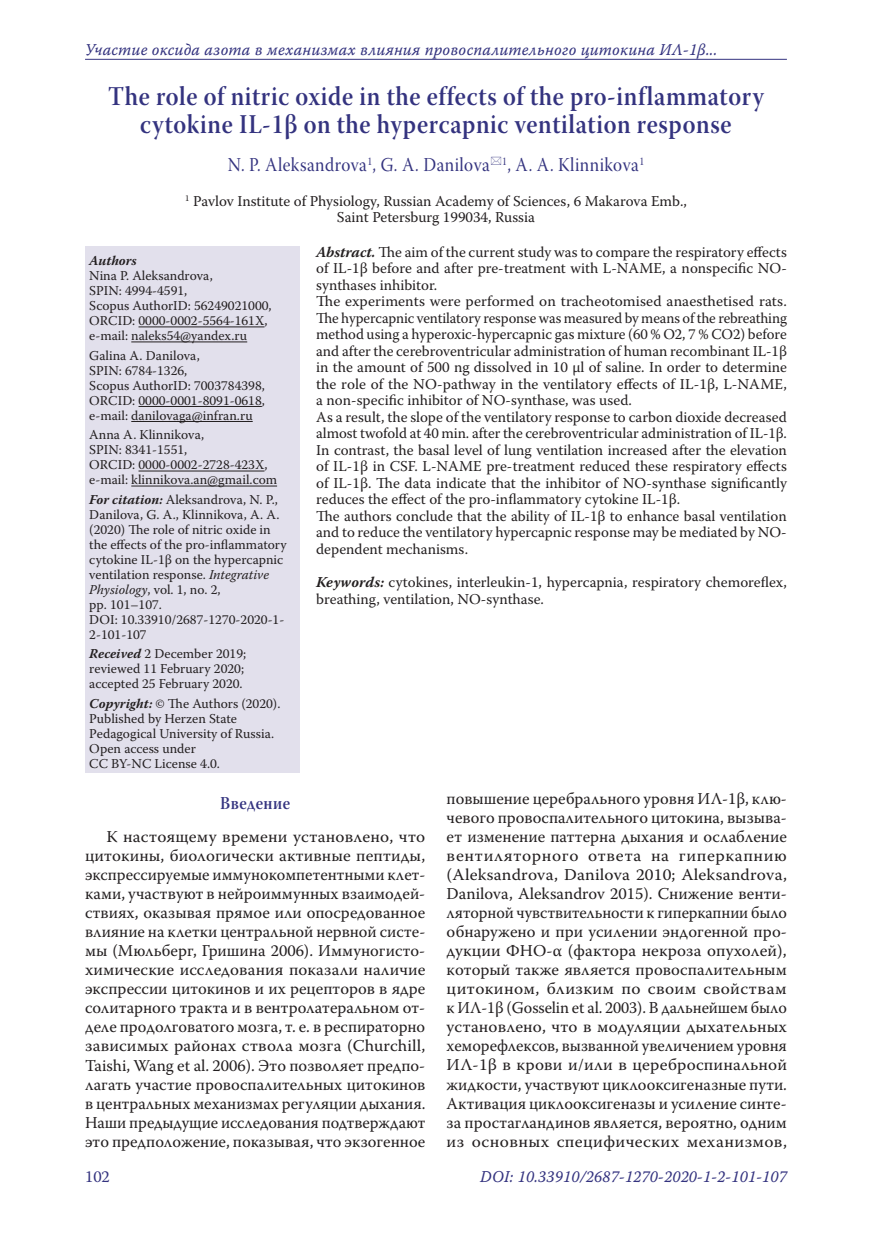
<style>
.page{position:relative;width:872px;height:1234px;background:#fff}
.page>*{position:absolute;margin:0;border:0;box-sizing:border-box;transform-origin:0 0}
.Заголовок_1{font:27px/28.5px "Warnock Pro Semibold Subh";letter-spacing:.025em;color:#34337f;text-align:center;scale:.9 1}
.Заголовок_2{font:19.5px "Warnock Pro Subh";letter-spacing:.025em;color:#34337f;scale:.9 1}
.Заголовок_3{font:18px "Warnock Pro Semibold Subh";letter-spacing:.025em;color:#34337f;scale:.9 1}
.Body{font:16.5px/19px "Warnock Pro";letter-spacing:.005em;color:#231f20;text-align:justify}
.Body-2{font:16.5px/19px "Warnock Pro";letter-spacing:.005em;color:#231f20;text-align:justify;scale:1.04 1}
.t1{font:16.5px "Warnock Pro It Capt";letter-spacing:.01em;color:#34337f;scale:.95 1}
.t2{font:16.5px "Warnock Pro";color:#34337f}
.Annotation{font:15px/16.5px "Warnock Pro";color:#231f20;text-align:justify}
.Заголовок_2-2{font:15px/16.5px "Warnock Pro";color:#231f20;text-align:center}
.Affiliation_info{font:13.5px/15px "Warnock Pro";color:#231f20}
.s1{font-weight:700;font-style:italic}
.s2{font-style:italic}
</style>
<div class="page">
<hr style="left:85px;top:59px;width:702px;height:1px;background:#34337f">
<div style="left:85px;top:246px;width:214px;height:526px;background:#e2e0ec"></div>
<hr style="left:138px;top:326px;width:126px;height:1px;background:#231f20">
<hr style="left:131px;top:341px;width:116px;height:1px;background:#231f20">
<hr style="left:138px;top:406px;width:124px;height:1px;background:#231f20">
<hr style="left:131px;top:421px;width:122px;height:1px;background:#231f20">
<hr style="left:138px;top:470px;width:126px;height:1px;background:#231f20">
<hr style="left:131px;top:485px;width:146px;height:1px;background:#231f20">
<p class="t1" style="left:85px;top:39px;width:667px">Участие оксида азота в механизмах влияния провоспалительного цитокина ИЛ-1β...</p>
<p class="Заголовок_1" style="left:108px;top:81px;width:730px">The role of nitric oxide in the effects of the pro-inflammatory cytokine IL-1β on the hypercapnic ventilation response</p>
<p class="Заголовок_2" style="left:228px;top:154px;width:464px">N. P. Aleksandrova<sup>1</sup>, G. A. Danilova <sup>1</sup>, A. A. Klinnikova<sup>1</sup></p>
<p class="Заголовок_2-2" style="left:185px;top:192px;width:503px"><sup>1</sup> Pavlov Institute of Physiology, Russian Academy of Sciences, 6 Makarova Emb.,<br>Saint Petersburg 199034, Russia</p>
<p class="Affiliation_info" style="left:89px;top:253px;width:184px"><span class="s1">Authors<br></span>Nina P. Aleksandrova,<br>SPIN: 4994-4591,<br>Scopus AuthorID: 56249021000,<br>ORCID: 0000-0002-5564-161X, e-mail: naleks54@yandex.ru</p>
<p class="Affiliation_info" style="left:89px;top:347px;width:177px">Galina A. Danilova,<br>SPIN: 6784-1326,<br>Scopus AuthorID: 7003784398,<br>ORCID: 0000-0001-8091-0618, e-mail: danilovaga@infran.ru</p>
<p class="Affiliation_info" style="left:89px;top:427px;width:189px">Anna A. Klinnikova,<br>SPIN: 8341-1551,<br>ORCID: 0000-0002-2728-423X, e-mail: klinnikova.an@gmail.com</p>
<p class="Affiliation_info" style="left:89px;top:491px;width:199px"><span class="s1">For citation:</span> Aleksandrova, N. P.,<br>Danilova, G. A., Klinnikova, A. A. (2020) The role of nitric oxide in the effects of the pro-inflammatory cytokine IL-1β on the hypercapnic ventilation response. <span class="s2">Integrative<br>Physiology</span>, vol. 1, no. 2,<br>pp. 101–107.<br>DOI: 10.33910/2687-1270-2020-1-<br>2-101-107</p>
<p class="Affiliation_info" style="left:89px;top:646px;width:158px"><span class="s1">Received</span> 2 December 2019; reviewed 11 February 2020; accepted 25 February 2020.</p>
<p class="Affiliation_info" style="left:89px;top:695px;width:193px"><span class="s1">Copyright:</span> © The Authors (2020).<br>Published by Herzen State<br>Pedagogical University of Russia.<br>Open access under<br>CC BY-NC License 4.0.</p>
<p class="Annotation" style="left:316px;top:243px;width:472px"><span class="s1">Abstract.</span> The aim of the current study was to compare the respiratory effects of IL-1β before and after pre-treatment with L-NAME, a nonspecific NO&shy;synthases inhibitor.</p>
<p class="Annotation" style="left:316px;top:293px;width:472px">The experiments were performed on tracheotomised anaesthetised rats.<br>The hypercapnic ventilatory response was measured by means of the rebreathing method using a hyperoxic-hypercapnic gas mixture (60 % O2, 7 % CO2) before and after the cerebroventricular administration of human recombinant IL-1β in the amount of 500 ng dissolved in 10 μl of saline. In order to determine the role of the NO-pathway in the ventilatory effects of IL-1β, L-NAME, a non-specific inhibitor of NO-synthase, was used.</p>
<p class="Annotation" style="left:316px;top:408px;width:472px">As a result, the slope of the ventilatory response to carbon dioxide decreased almost twofold at 40 min. after the cerebroventricular administration of IL-1β.<br>In contrast, the basal level of lung ventilation increased after the elevation of IL-1β in CSF. L-NAME pre-treatment reduced these respiratory effects of IL-1β. The data indicate that the inhibitor of NO-synthase significantly reduces the effect of the pro-inflammatory cytokine IL-1β.</p>
<p class="Annotation" style="left:316px;top:507px;width:472px">The authors conclude that the ability of IL-1β to enhance basal ventilation and to reduce the ventilatory hypercapnic response may be mediated by NO&shy;dependent mechanisms.</p>
<p class="Annotation" style="left:316px;top:573px;width:472px"><span class="s1">Keywords:</span> cytokines, interleukin-1, hypercapnia, respiratory chemoreflex, breathing, ventilation, NO-synthase.</p>
<p class="Заголовок_3" style="left:220px;top:792px;width:79px">Введение</p>
<p class="Body-2" style="left:85px;top:826px;width:329px;text-indent:21px">К настоящему времени установлено, что цитокины, биологически активные пептиды, экспрессируемые иммунокомпетентными клет&shy;ками, участвуют в нейроиммунных взаимодей&shy;ствиях, оказывая прямое или опосредованное влияние на клетки центральной нервной систе&shy;мы (Мюльберг, Гришина 2006). Иммуногисто&shy;химические исследования показали наличие экспрессии цитокинов и их рецепторов в ядре солитарного тракта и в вентролатеральном от&shy;деле продолговатого мозга, т. е. в респираторно зависимых районах ствола мозга (Сhurchill, Taishi, Wang et al. 2006). Это позволяет предпо&shy;лагать участие провоспалительных цитокинов в центральных механизмах регуляции дыхания.<br>Наши предыдущие исследования подтверждают это предположение, показывая, что экзогенное</p>
<p class="Body" style="left:446px;top:788px;width:342px">повышение церебрального уровня ИЛ-1β, клю&shy;чевого провоспалительного цитокина, вызыва&shy;ет изменение паттерна дыхания и ослабление вентиляторного ответа на гиперкапнию (Aleksandrova, Danilova 2010; Aleksandrova, Danilova, Aleksandrov 2015). Снижение венти&shy;ляторной чувствительности к гиперкапнии было обнаружено и при усилении эндогенной про&shy;дукции ФНО-α (фактора некроза опухолей), который также является провоспалительным цитокином, близким по своим свойствам к ИЛ-1β (Gosselin et al. 2003). В дальнейшем было установлено, что в модуляции дыхательных хеморефлексов, вызванной увеличением уровня ИЛ-1β в крови и/или в цереброспинальной жидкости, участвуют циклооксигеназные пути.<br>Активация циклооксигеназы и усиление синте&shy;за простагландинов является, вероятно, одним из основных специфических механизмов,</p>
<p class="t2" style="left:85px;top:1166px;width:26px">102</p>
<p class="t1" style="left:480px;top:1166px;width:324px">DOI: 10.33910/2687-1270-2020-1-2-101-107</p>
</div>
